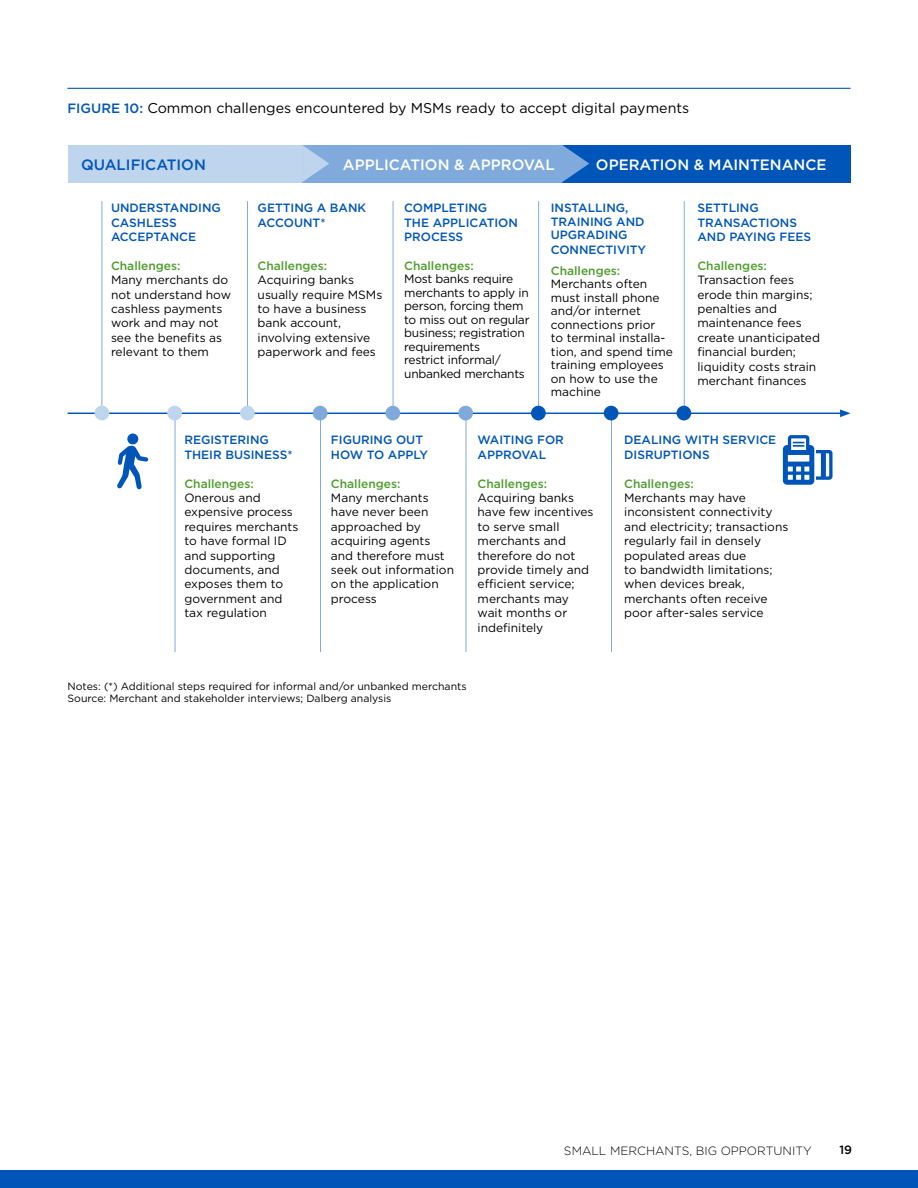
<style>
.page{position:relative;width:918px;height:1188px;background:#fff}
.page>*{position:absolute;margin:0;border:0;box-sizing:border-box;transform-origin:0 0}
.t1{font:500 15px "Gotham";color:#fff}
.t2{font:500 15px "Gotham";color:#0055b8}
.t3{font:14.25px "Gotham";color:#000}
.t4{font:12px/14.4px "Gotham";color:#000}
.t5{font:500 12px/14.4px "Gotham";color:#0055b8}
.t6{font:12px/13.5px "Gotham";letter-spacing:-.02em;color:#000}
.t7{font:500 12px "Gotham";color:#4e9d2d}
.t8{font:300 12px "Gotham";color:#000}
.t9{font:500 12px "Gotham";color:#000}
.t10{font:10.5px/12.6px "Gotham";color:#000}
.s1{font-weight:500;font-size:13.5px;color:#0055b8}
</style>
<div class="page">
<div style="left:0;top:1170px;width:918px;height:18px;background:#0055b8"></div>
<hr style="left:67px;top:88px;width:784px;height:1px;background:#0055b8">
<hr style="left:175px;top:410px;width:1px;height:242px;background:#80aadb">
<hr style="left:320px;top:410px;width:1px;height:242px;background:#80aadb">
<hr style="left:466px;top:410px;width:1px;height:242px;background:#80aadb">
<hr style="left:611px;top:410px;width:1px;height:242px;background:#80aadb">
<hr style="left:102px;top:201px;width:1px;height:212px;background:#80aadb">
<hr style="left:247px;top:201px;width:1px;height:212px;background:#80aadb">
<hr style="left:393px;top:201px;width:1px;height:212px;background:#80aadb">
<hr style="left:538px;top:201px;width:1px;height:212px;background:#80aadb">
<hr style="left:684px;top:201px;width:1px;height:212px;background:#80aadb">
<hr style="left:68px;top:413px;width:774px;height:1px;background:#0055b8">
<svg style="left:840px;top:409px;width:11px;height:8px"></svg>
<div style="left:677px;top:406px;width:14px;height:14px;background:#0055b8;border-radius:50%"></div>
<div style="left:458px;top:406px;width:15px;height:14px;background:#80aadb;border-radius:50%"></div>
<div style="left:240px;top:406px;width:15px;height:14px;background:#bfd5ed;border-radius:50%"></div>
<div style="left:604px;top:406px;width:14px;height:14px;background:#0055b8;border-radius:50%"></div>
<div style="left:386px;top:406px;width:14px;height:14px;background:#80aadb;border-radius:50%"></div>
<div style="left:167px;top:406px;width:15px;height:14px;background:#bfd5ed;border-radius:50%"></div>
<div style="left:531px;top:406px;width:15px;height:14px;background:#0055b8;border-radius:50%"></div>
<div style="left:313px;top:406px;width:15px;height:14px;background:#80aadb;border-radius:50%"></div>
<div style="left:95px;top:406px;width:14px;height:14px;background:#bfd5ed;border-radius:50%"></div>
<div style="left:68px;top:145px;width:234px;height:37px;background:#bfd5ed"></div>
<div style="left:302px;top:145px;width:260px;height:37px;background:#80aadb"></div>
<div style="left:562px;top:145px;width:289px;height:37px;background:#0055b8"></div>
<svg style="left:302px;top:145px;width:27px;height:37px"></svg>
<div style="left:127px;top:433px;width:11px;height:11px;background:#0055b8;border-radius:50%"></div>
<svg style="left:117px;top:446px;width:31px;height:43px"></svg>
<svg style="left:783px;top:435px;width:50px;height:50px"></svg>
<svg style="left:562px;top:145px;width:27px;height:37px"></svg>
<p class="t3" style="left:67px;top:100px;width:623px"><span class="s1">FIGURE 10:</span> Common challenges encountered by MSMs ready to accept digital payments</p>
<p class="t2" style="left:81px;top:156px;width:126px">QUALIFICATION</p>
<p class="t1" style="left:343px;top:156px;width:213px">APPLICATION &amp; APPROVAL</p>
<p class="t1" style="left:596px;top:156px;width:232px">OPERATION &amp; MAINTENANCE</p>
<p class="t5" style="left:111px;top:200px;width:111px">UNDERSTANDING<br>CASHLESS<br>ACCEPTANCE</p>
<p class="t7" style="left:111px;top:259px;width:71px">Challenges:</p>
<p class="t4" style="left:111px;top:273px;width:122px">Many merchants do not understand how cashless payments work and may not see the benefits as relevant to them</p>
<p class="t5" style="left:258px;top:200px;width:110px">GETTING A BANK<br>ACCOUNT*</p>
<p class="t7" style="left:258px;top:259px;width:71px">Challenges:</p>
<p class="t4" style="left:258px;top:273px;width:126px">Acquiring banks usually require MSMs to have a business bank account, involving extensive paperwork and fees</p>
<p class="t5" style="left:404px;top:200px;width:115px">COMPLETING<br>THE APPLICATION<br>PROCESS</p>
<p class="t7" style="left:404px;top:259px;width:71px">Challenges:</p>
<p class="t6" style="left:404px;top:272px;width:127px">Most banks require merchants to apply in person, forcing them to miss out on regular business; registration requirements<br>restrict informal/ unbanked merchants</p>
<p class="t5" style="left:551px;top:201px;width:97px;line-height:13.8px">INSTALLING,<br>TRAINING AND<br>UPGRADING<br>CONNECTIVITY</p>
<p class="t7" style="left:551px;top:264px;width:71px">Challenges:</p>
<p class="t4" style="left:551px;top:277px;width:124px;line-height:13.5px">Merchants often must install phone and/or internet connections prior<br>to terminal installa&shy;tion, and spend time training employees on how to use the machine</p>
<p class="t5" style="left:624px;top:433px;width:154px">DEALING WITH SERVICE<br>DISRUPTIONS</p>
<p class="t7" style="left:624px;top:477px;width:71px">Challenges:</p>
<p class="t4" style="left:624px;top:490px;width:166px">Merchants may have inconsistent connectivity and electricity; transactions regularly fail in densely populated areas due<br>to bandwidth limitations; when devices break, merchants often receive poor after-sales service</p>
<p class="t5" style="left:697px;top:200px;width:115px">SETTLING<br>TRANSACTIONS<br>AND PAYING FEES</p>
<p class="t7" style="left:697px;top:259px;width:71px">Challenges:</p>
<p class="t4" style="left:697px;top:273px;width:124px">Transaction fees erode thin margins; penalties and maintenance fees create unanticipated financial burden; liquidity costs strain merchant finances</p>
<p class="t5" style="left:184px;top:433px;width:110px">REGISTERING<br>THEIR BUSINESS*</p>
<p class="t7" style="left:184px;top:477px;width:71px">Challenges:</p>
<p class="t4" style="left:184px;top:490px;width:116px">Onerous and expensive process requires merchants to have formal ID and supporting documents, and exposes them to government and tax regulation</p>
<p class="t5" style="left:331px;top:433px;width:98px">FIGURING OUT<br>HOW TO APPLY</p>
<p class="t7" style="left:331px;top:477px;width:71px">Challenges:</p>
<p class="t4" style="left:331px;top:490px;width:125px">Many merchants have never been approached by acquiring agents and therefore must seek out information on the application process</p>
<p class="t5" style="left:478px;top:433px;width:88px">WAITING FOR<br>APPROVAL</p>
<p class="t7" style="left:478px;top:477px;width:71px">Challenges:</p>
<p class="t4" style="left:478px;top:490px;width:117px">Acquiring banks have few incentives to serve small merchants and therefore do not provide timely and efficient service; merchants may wait months or indefinitely</p>
<p class="t10" style="left:68px;top:680px;width:401px">Notes: (*) Additional steps required for informal and/or unbanked merchants<br>Source: Merchant and stakeholder interviews; Dalberg analysis</p>
<p class="t8" style="left:564px;top:1144px;width:249px">SMALL MERCHANTS, BIG OPPORTUNITY</p>
<p class="t9" style="left:839px;top:1143px;width:14px">19</p>
</div>
